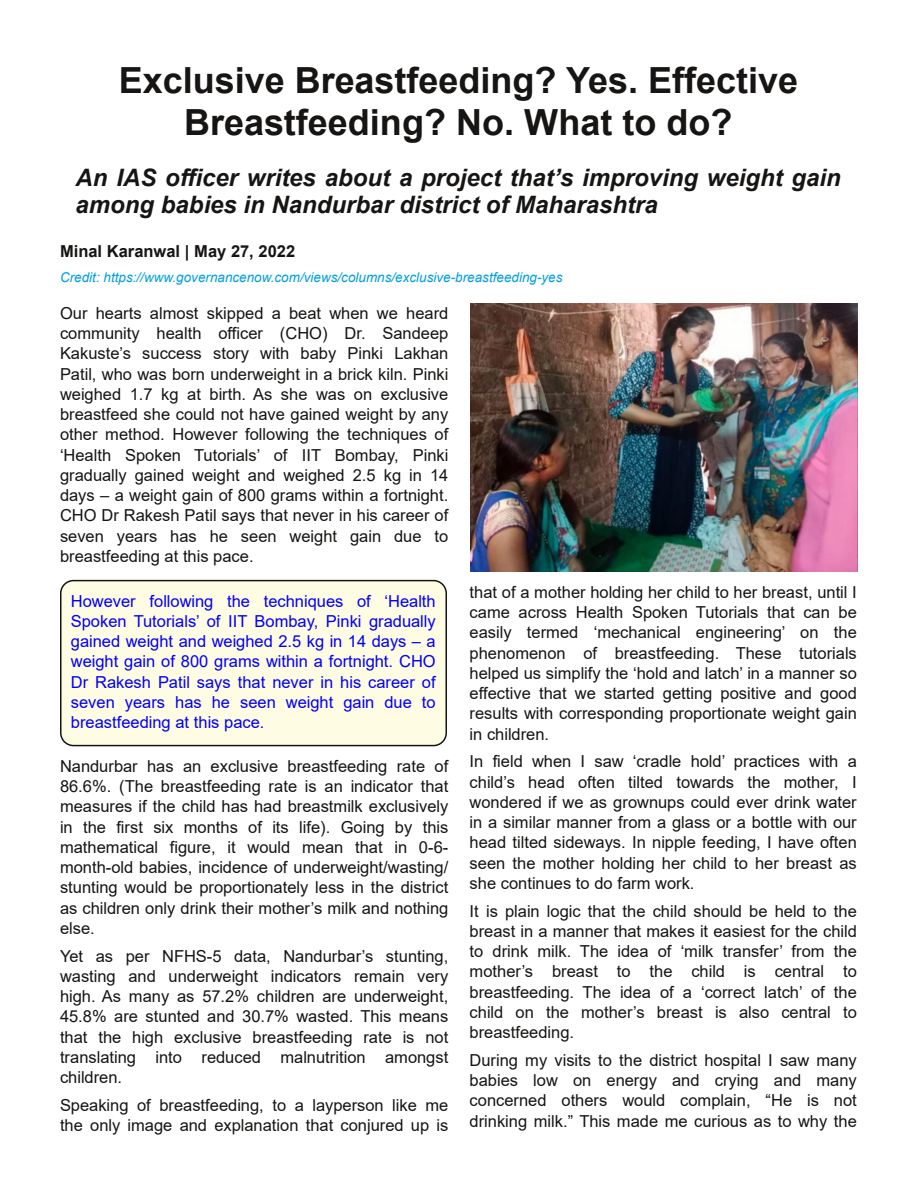
<style>
.page{position:relative;width:918px;height:1188px;background:#fff}
.page>*{position:absolute;margin:0;border:0;box-sizing:border-box;transform-origin:0 0}
.t1{font:700 36px/42px "Arial";color:#171513;text-align:center}
.t2{font:italic 700 24px/27.8px "Arial";color:#171513}
.t3{font:16.5px/20.2px "Arial";color:#171513;text-align:justify}
.t4{font:16.5px/20.2px "Arial";color:#00f;text-align:justify}
.t5{font:700 16.5px "Arial";color:#171513}
.t6{font:italic 13.5px "Arial";color:#009ee0}
</style>
<div class="page">
<img style="left:470px;top:304px;width:388px;height:268px">
<div style="left:61px;top:581px;width:385px;height:165px;background:#fffce4;border-radius:13px"></div>
<div style="left:60px;top:580px;width:387px;height:166px;border:2px solid #171513;border-radius:13px"></div>
<h1 class="t1" style="left:119px;top:59px;width:681px">Exclusive Breastfeeding? Yes. Effective<br>Breastfeeding? No. What to do?</h1>
<h2 class="t2" style="left:76px;top:163px;width:767px">An IAS officer writes about a project that’s improving weight gain among babies in Nandurbar district of Maharashtra</h2>
<p class="t5" style="left:60px;top:242px;width:237px">Minal Karanwal | May 27, 2022</p>
<p class="t6" style="left:60px;top:269px;width:504px">Credit: https://www.governancenow.com/views/columns/exclusive-breastfeeding-yes</p>
<p class="t3" style="left:60px;top:303px;width:390px">Our hearts almost skipped a beat when we heard community health officer (CHO) Dr. Sandeep Kakuste’s success story with baby Pinki Lakhan Patil, who was born underweight in a brick kiln. Pinki weighed 1.7 kg at birth. As she was on exclusive breastfeed she could not have gained weight by any other method. However following the techniques of ‘Health Spoken Tutorials’ of IIT Bombay, Pinki gradually gained weight and weighed 2.5 kg in 14 days – a weight gain of 800 grams within a fortnight.<br>CHO Dr Rakesh Patil says that never in his career of seven years has he seen weight gain due to breastfeeding at this pace.</p>
<p class="t4" style="left:71px;top:591px;width:366px">However following the techniques of ‘Health Spoken Tutorials’ of IIT Bombay, Pinki gradually gained weight and weighed 2.5 kg in 14 days – a weight gain of 800 grams within a fortnight. CHO Dr Rakesh Patil says that never in his career of seven years has he seen weight gain due to breastfeeding at this pace.</p>
<p class="t3" style="left:60px;top:756px;width:390px">Nandurbar has an exclusive breastfeeding rate of 86.6%. (The breastfeeding rate is an indicator that measures if the child has had breastmilk exclusively in the first six months of its life). Going by this mathematical figure, it would mean that in 0-6- month-old babies, incidence of underweight/wasting/ stunting would be proportionately less in the district as children only drink their mother’s milk and nothing else.</p>
<p class="t3" style="left:60px;top:946px;width:390px">Yet as per NFHS-5 data, Nandurbar’s stunting, wasting and underweight indicators remain very high. As many as 57.2% children are underweight, 45.8% are stunted and 30.7% wasted. This means that the high exclusive breastfeeding rate is not translating into reduced malnutrition amongst children.</p>
<p class="t3" style="left:60px;top:1095px;width:390px">Speaking of breastfeeding, to a layperson like me the only image and explanation that conjured up is</p>
<p class="t3" style="left:470px;top:582px;width:389px">that of a mother holding her child to her breast, until I came across Health Spoken Tutorials that can be easily termed ‘mechanical engineering’ on the phenomenon of breastfeeding. These tutorials helped us simplify the ‘hold and latch’ in a manner so effective that we started getting positive and good results with corresponding proportionate weight gain in children.</p>
<p class="t3" style="left:470px;top:752px;width:389px">In field when I saw ‘cradle hold’ practices with a child’s head often tilted towards the mother, I wondered if we as grownups could ever drink water in a similar manner from a glass or a bottle with our head tilted sideways. In nipple feeding, I have often seen the mother holding her child to her breast as she continues to do farm work.</p>
<p class="t3" style="left:470px;top:901px;width:389px">It is plain logic that the child should be held to the breast in a manner that makes it easiest for the child to drink milk. The idea of ‘milk transfer’ from the mother’s breast to the child is central to breastfeeding. The idea of a ‘correct latch’ of the child on the mother’s breast is also central to breastfeeding.</p>
<p class="t3" style="left:470px;top:1050px;width:389px">During my visits to the district hospital I saw many babies low on energy and crying and many concerned others would complain, “He is not drinking milk.” This made me curious as to why the</p>
</div>
